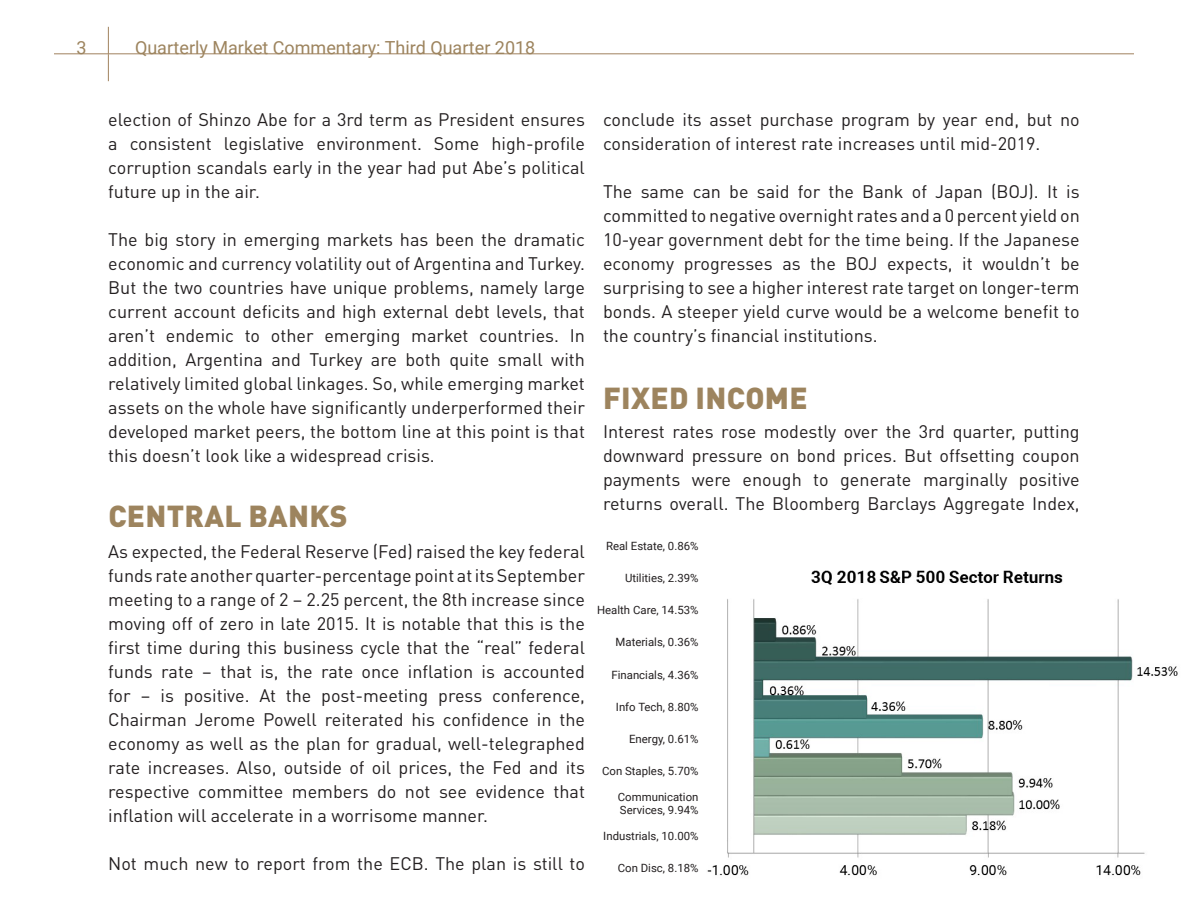
<style>
.page{position:relative;width:1188px;height:918px;background:#fff}
.page>*{position:absolute;margin:0;border:0;box-sizing:border-box;transform-origin:0 0}
.t1{font:900 30px "DIN Pro";letter-spacing:.01em;color:#9d845e}
.t2{font:18px/24px "DIN Pro";color:#231f20;text-align:justify}
.t3{font:18px "Roboto";color:#9d845e}
.t4{font:11.4px/13.6px "Roboto";color:#231f20}
</style>
<div class="page">
<hr style="left:54px;top:53px;width:1080px;height:1px;background:#a1825e">
<svg style="left:108px;top:27px;width:1px;height:54px"></svg>
<img style="left:707px;top:570px;width:471px;height:306px">
<p class="t3" style="left:76px;top:35px;width:12px">3</p>
<p class="t3" style="left:135px;top:35px;width:402px">Quarterly Market Commentary: Third Quarter 2018</p>
<p class="t2" style="left:108px;top:106px;width:478px">election of Shinzo Abe for a 3rd term as President ensures a consistent legislative environment. Some high-profile corruption scandals early in the year had put Abe’s political future up in the air.</p>
<p class="t2" style="left:108px;top:226px;width:478px">The big story in emerging markets has been the dramatic economic and currency volatility out of Argentina and Turkey.<br>But the two countries have unique problems, namely large current account deficits and high external debt levels, that aren’t endemic to other emerging market countries. In addition, Argentina and Turkey are both quite small with relatively limited global linkages. So, while emerging market assets on the whole have significantly underperformed their developed market peers, the bottom line at this point is that this doesn’t look like a widespread crisis.</p>
<p class="t1" style="left:108px;top:492px;width:241px">CENTRAL BANKS</p>
<p class="t2" style="left:108px;top:538px;width:478px">As expected, the Federal Reserve (Fed) raised the key federal funds rate another quarter-percentage point at its September meeting to a range of 2 – 2.25 percent, the 8th increase since moving off of zero in late 2015. It is notable that this is the first time during this business cycle that the “real” federal funds rate – that is, the rate once inflation is accounted for – is positive. At the post-meeting press conference, Chairman Jerome Powell reiterated his confidence in the economy as well as the plan for gradual, well-telegraphed rate increases. Also, outside of oil prices, the Fed and its respective committee members do not see evidence that inflation will accelerate in a worrisome manner.</p>
<p class="t2" style="left:108px;top:850px;width:478px">Not much new to report from the ECB. The plan is still to</p>
<p class="t2" style="left:603px;top:106px;width:478px">conclude its asset purchase program by year end, but no consideration of interest rate increases until mid-2019.</p>
<p class="t2" style="left:603px;top:178px;width:478px">The same can be said for the Bank of Japan (BOJ). It is committed to negative overnight rates and a 0 percent yield on 10-year government debt for the time being. If the Japanese economy progresses as the BOJ expects, it wouldn’t be surprising to see a higher interest rate target on longer-term bonds. A steeper yield curve would be a welcome benefit to the country’s financial institutions.</p>
<p class="t1" style="left:603px;top:374px;width:206px">FIXED INCOME</p>
<p class="t2" style="left:603px;top:418px;width:478px">Interest rates rose modestly over the 3rd quarter, putting downward pressure on bond prices. But offsetting coupon payments were enough to generate marginally positive returns overall. The Bloomberg Barclays Aggregate Index,</p>
<p class="t4" style="left:606px;top:539px;width:94px">Real Estate, 0.86%</p>
<p class="t4" style="left:625px;top:571px;width:75px">Utilities, 2.39%</p>
<p class="t4" style="left:597px;top:603px;width:103px">Health Care, 14.53%</p>
<p class="t4" style="left:616px;top:635px;width:85px">Materials, 0.36%</p>
<p class="t4" style="left:611px;top:667px;width:89px">Financials, 4.36%</p>
<p class="t4" style="left:616px;top:699px;width:84px">Info Tech, 8.80%</p>
<p class="t4" style="left:629px;top:732px;width:71px">Energy, 0.61%</p>
<p class="t4" style="left:602px;top:764px;width:98px">Con Staples, 5.70%</p>
<p class="t4" style="left:618px;top:789px;width:82px">Communication<br>Services, 9.94%</p>
<p class="t4" style="left:603px;top:828px;width:97px">Industrials, 10.00%</p>
<p class="t4" style="left:618px;top:861px;width:82px">Con Disc, 8.18%</p>
</div>
